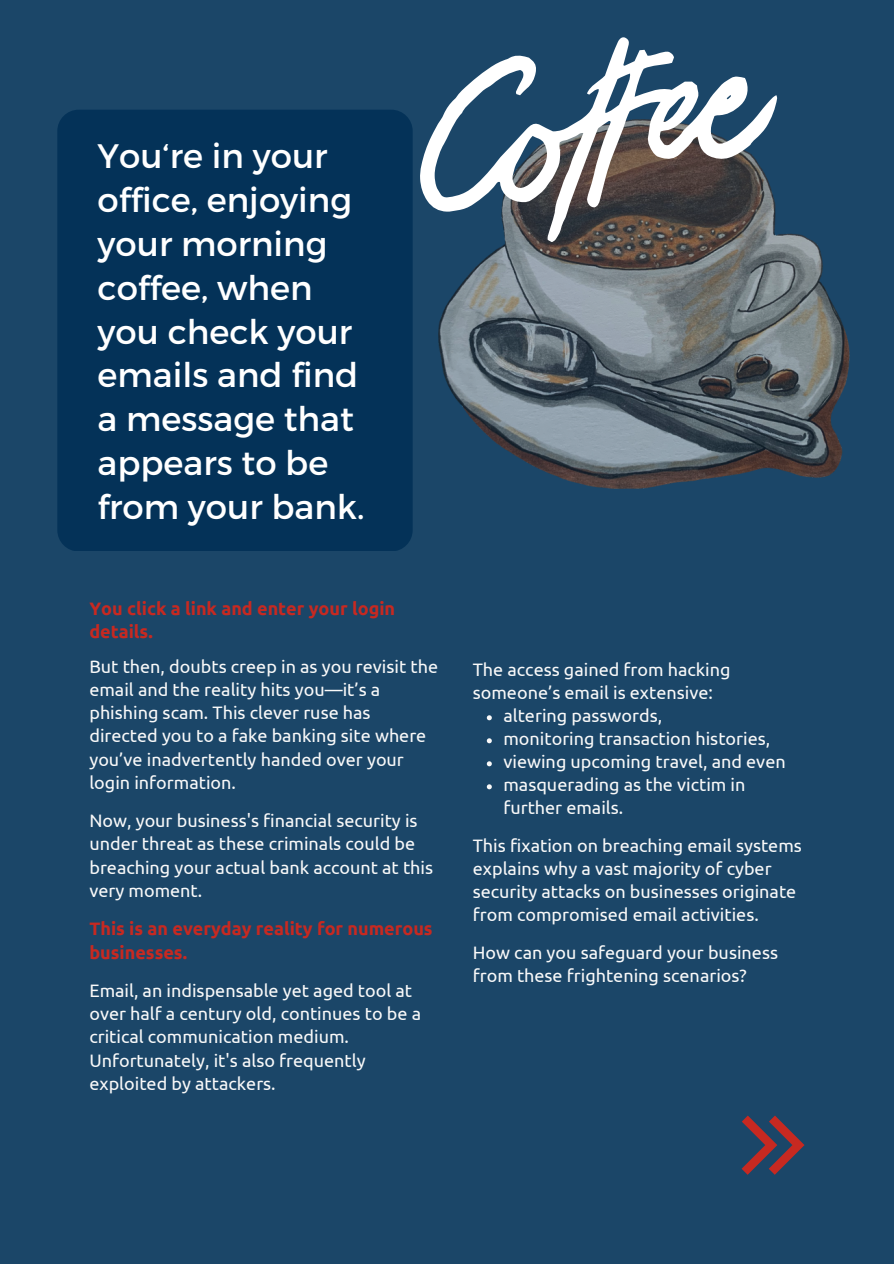
<style>
.page{position:relative;width:894px;height:1264px;background:#fff}
.page>*{position:absolute;margin:0;border:0;box-sizing:border-box;transform-origin:0 0}
.t1{font:33.9px/43.8px "Montserrat";color:#fff}
.t2{font:18px/23.2px "Ubuntu";color:#f9f9f9}
.t3{font:700 18px/23.2px "Ubuntu";color:#c72921}
</style>
<div class="page">
<div style="left:0;top:0;width:893px;height:1263px;background:#1b4668"></div>
<div style="left:57px;top:110px;width:355px;height:441px;background:#002f56;border-radius:21px"></div>
<svg style="left:741px;top:1115px;width:63px;height:59px"></svg>
<img style="left:438px;top:233px;width:411px;height:255px">
<svg style="left:420px;top:37px;width:357px;height:205px"></svg>
<svg style="left:486px;top:715px;width:5px;height:5px"></svg>
<svg style="left:486px;top:738px;width:5px;height:5px"></svg>
<svg style="left:486px;top:761px;width:5px;height:5px"></svg>
<svg style="left:486px;top:784px;width:5px;height:5px"></svg>
<p class="t1" style="left:98px;top:132px;width:268px">You‘re in your office, enjoying your morning coffee, when you check your emails and find a message that appears to be from your bank.</p>
<h1 class="t3" style="left:89px;top:596px;width:307px">You click a link and enter your login details.</h1>
<p class="t2" style="left:89px;top:654px;width:350px">But then, doubts creep in as you revisit the email and the reality hits you—it’s a phishing scam. This clever ruse has directed you to a fake banking site where you’ve inadvertently handed over your login information.</p>
<p class="t2" style="left:89px;top:808px;width:345px">Now, your business's financial security is under threat as these criminals could be breaching your actual bank account at this very moment.</p>
<h2 class="t3" style="left:89px;top:916px;width:345px">This is an everyday reality for numerous businesses.</h2>
<p class="t2" style="left:89px;top:978px;width:333px">Email, an indispensable yet aged tool at over half a century old, continues to be a critical communication medium.<br>Unfortunately, it's also frequently exploited by attackers.</p>
<h2 class="t2" style="left:472px;top:658px;width:259px">The access gained from hacking someone’s email is extensive:</h2>
<p class="t2" style="left:503px;top:704px;width:160px">altering passwords,</p>
<p class="t2" style="left:503px;top:727px;width:268px">monitoring transaction histories,</p>
<p class="t2" style="left:503px;top:750px;width:284px">viewing upcoming travel, and even</p>
<p class="t2" style="left:503px;top:773px;width:243px">masquerading as the victim in further emails.</p>
<p class="t2" style="left:472px;top:834px;width:330px">This fixation on breaching email systems explains why a vast majority of cyber security attacks on businesses originate from compromised email activities.</p>
<p class="t2" style="left:472px;top:941px;width:307px">How can you safeguard your business from these frightening scenarios?</p>
</div>
